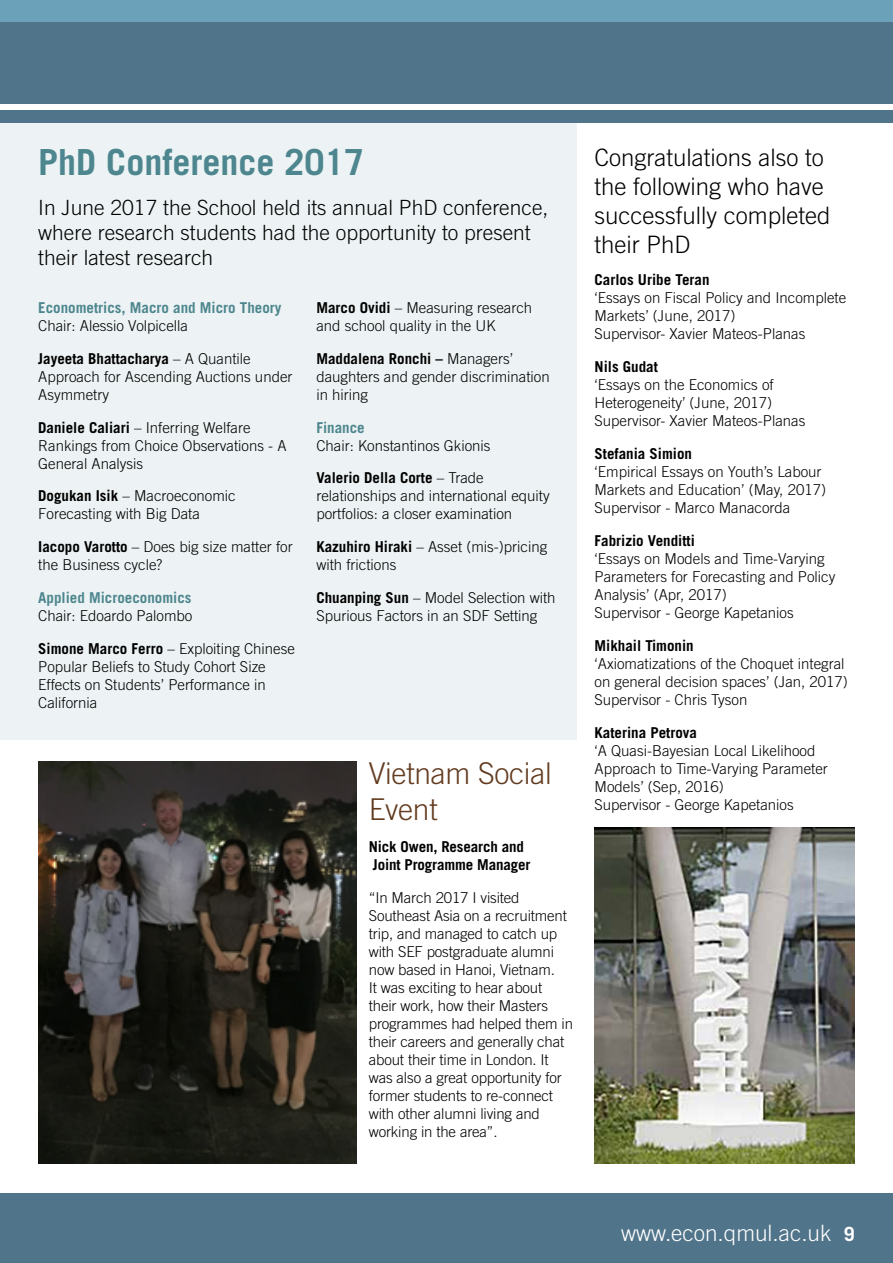
<style>
.page{position:relative;width:893px;height:1263px;background:#fff}
.page>*{position:absolute;margin:0;border:0;box-sizing:border-box;transform-origin:0 0}
.t1{font:700 36px "Trade Gothic LT Std";color:#4d868e}
.t2{font:300 30px/36px "Trade Gothic LT Std";letter-spacing:-.01em;color:#633c20}
.t3{font:300 24px/28.8px "Trade Gothic LT Std";color:#000}
.t4{font:300 22.5px "Trade Gothic LT Std";color:#fff}
.t5{font:300 21px/25.2px "Trade Gothic LT Std";color:#000}
.t6{font:300 15px/18px "Trade Gothic LT Std";color:#000}
.t7{font:700 15px/18px "Trade Gothic LT Std";color:#000}
.t8{font:700 15px "Trade Gothic LT Std";color:#4d868e}
.s1{font-weight:700}
.s2{font-weight:700;font-size:19.5px}
</style>
<div class="page">
<div style="left:0;top:0;width:893px;height:104px;background:#50748a"></div>
<div style="left:0;top:1193px;width:893px;height:70px;background:#50748a"></div>
<div style="left:0;top:116px;width:577px;height:624px;background:#edf3f4"></div>
<div style="left:0;top:0;width:893px;height:21px;background:#6ba2b9"></div>
<img style="left:38px;top:762px;width:318px;height:401px">
<img style="left:595px;top:827px;width:260px;height:336px">
<div style="left:0;top:110px;width:893px;height:12px;background:#50748a"></div>
<h1 class="t1" style="left:38px;top:140px;width:328px">PhD Conference 2017</h1>
<h3 class="t5" style="left:38px;top:195px;width:512px">In June 2017 the School held its annual PhD conference, where research students had the opportunity to present their latest research</h3>
<p class="t8" style="left:38px;top:298px;width:245px">Econometrics, Macro and Micro Theory</p>
<p class="t6" style="left:38px;top:309px;width:214px;line-height:32.8px">Chair: Alessio Volpicella<br><span class="s1">Jayeeta Bhattacharya</span> – A Quantile</p>
<p class="t6" style="left:38px;top:367px;width:256px">Approach for Ascending Auctions under<br>Asymmetry</p>
<p class="t6" style="left:38px;top:418px;width:250px"><span class="s1">Daniele Caliari</span> – Inferring Welfare<br>Rankings from Choice Observations - A<br>General Analysis</p>
<p class="t6" style="left:38px;top:487px;width:199px"><span class="s1">Dogukan Isik</span> – Macroeconomic<br>Forecasting with Big Data</p>
<p class="t6" style="left:38px;top:538px;width:256px"><span class="s1">Iacopo Varotto</span> – Does big size matter for the Business cycle?</p>
<p class="t8" style="left:38px;top:589px;width:155px">Applied Microeconomics</p>
<p class="t6" style="left:38px;top:599px;width:258px;line-height:32.8px">Chair: Edoardo Palombo<br><span class="s1">Simone Marco Ferro</span> – Exploiting Chinese</p>
<p class="t6" style="left:38px;top:657px;width:229px;text-align:justify">Popular Beliefs to Study Cohort Size Effects on Students’ Performance in California</p>
<p class="t6" style="left:316px;top:298px;width:217px"><span class="s1">Marco Ovidi</span> – Measuring research and school quality in the UK</p>
<p class="t6" style="left:316px;top:349px;width:235px"><span class="s1">Maddalena Ronchi –</span> Managers’ daughters and gender discrimination in hiring</p>
<p class="t8" style="left:316px;top:418px;width:50px">Finance</p>
<p class="t6" style="left:316px;top:429px;width:176px;line-height:32.8px">Chair: Konstantinos Gkionis<br><span class="s1">Valerio Della Corte</span> – Trade</p>
<p class="t6" style="left:316px;top:487px;width:235px">relationships and international equity portfolios: a closer examination</p>
<p class="t6" style="left:316px;top:538px;width:232px"><span class="s1">Kazuhiro Hiraki</span> – Asset (mis-)pricing with frictions</p>
<p class="t6" style="left:316px;top:589px;width:241px"><span class="s1">Chuanping Sun</span> – Model Selection with<br>Spurious Factors in an SDF Setting</p>
<h2 class="t2" style="left:369px;top:754px;width:184px">Vietnam Social<br>Event</h2>
<p class="t7" style="left:369px;top:838px;width:163px">Nick Owen, Research and<br>Joint Programme Manager</p>
<p class="t6" style="left:369px;top:889px;width:206px">“In March 2017 I visited<br>Southeast Asia on a recruitment trip, and managed to catch up with SEF postgraduate alumni now based in Hanoi, Vietnam.<br>It was exciting to hear about their work, how their Masters programmes had helped them in their careers and generally chat about their time in London. It was also a great opportunity for former students to re-connect with other alumni living and working in the area”.</p>
<h3 class="t3" style="left:595px;top:143px;width:237px">Congratulations also to the following who have successfully completed their PhD</h3>
<p class="t7" style="left:595px;top:271px;width:117px">Carlos Uribe Teran</p>
<p class="t6" style="left:595px;top:289px;width:253px">‘Essays on Fiscal Policy and Incomplete<br>Markets’ (June, 2017)<br>Supervisor- Xavier Mateos-Planas</p>
<p class="t7" style="left:595px;top:358px;width:65px">Nils Gudat</p>
<p class="t6" style="left:595px;top:376px;width:212px">‘Essays on the Economics of<br>Heterogeneity’ (June, 2017)<br>Supervisor- Xavier Mateos-Planas</p>
<p class="t7" style="left:595px;top:445px;width:99px">Stefania Simion</p>
<p class="t6" style="left:595px;top:463px;width:233px">‘Empirical Essays on Youth’s Labour<br>Markets and Education’ (May, 2017)<br>Supervisor - Marco Manacorda</p>
<p class="t7" style="left:595px;top:531px;width:102px">Fabrizio Venditti</p>
<p class="t6" style="left:595px;top:550px;width:242px">‘Essays on Models and Time-Varying<br>Parameters for Forecasting and Policy<br>Analysis’ (Apr, 2017)<br>Supervisor - George Kapetanios</p>
<p class="t7" style="left:595px;top:636px;width:101px">Mikhail Timonin</p>
<p class="t6" style="left:595px;top:654px;width:255px">‘Axiomatizations of the Choquet integral on general decision spaces’ (Jan, 2017)<br>Supervisor - Chris Tyson</p>
<p class="t7" style="left:595px;top:723px;width:104px">Katerina Petrova</p>
<p class="t6" style="left:595px;top:741px;width:235px">‘A Quasi-Bayesian Local Likelihood<br>Approach to Time-Varying Parameter<br>Models’ (Sep, 2016)<br>Supervisor - George Kapetanios</p>
<h3 class="t4" style="left:621px;top:1219px;width:235px">www.econ.qmul.ac.uk <span class="s2">9</span></h3>
</div>
